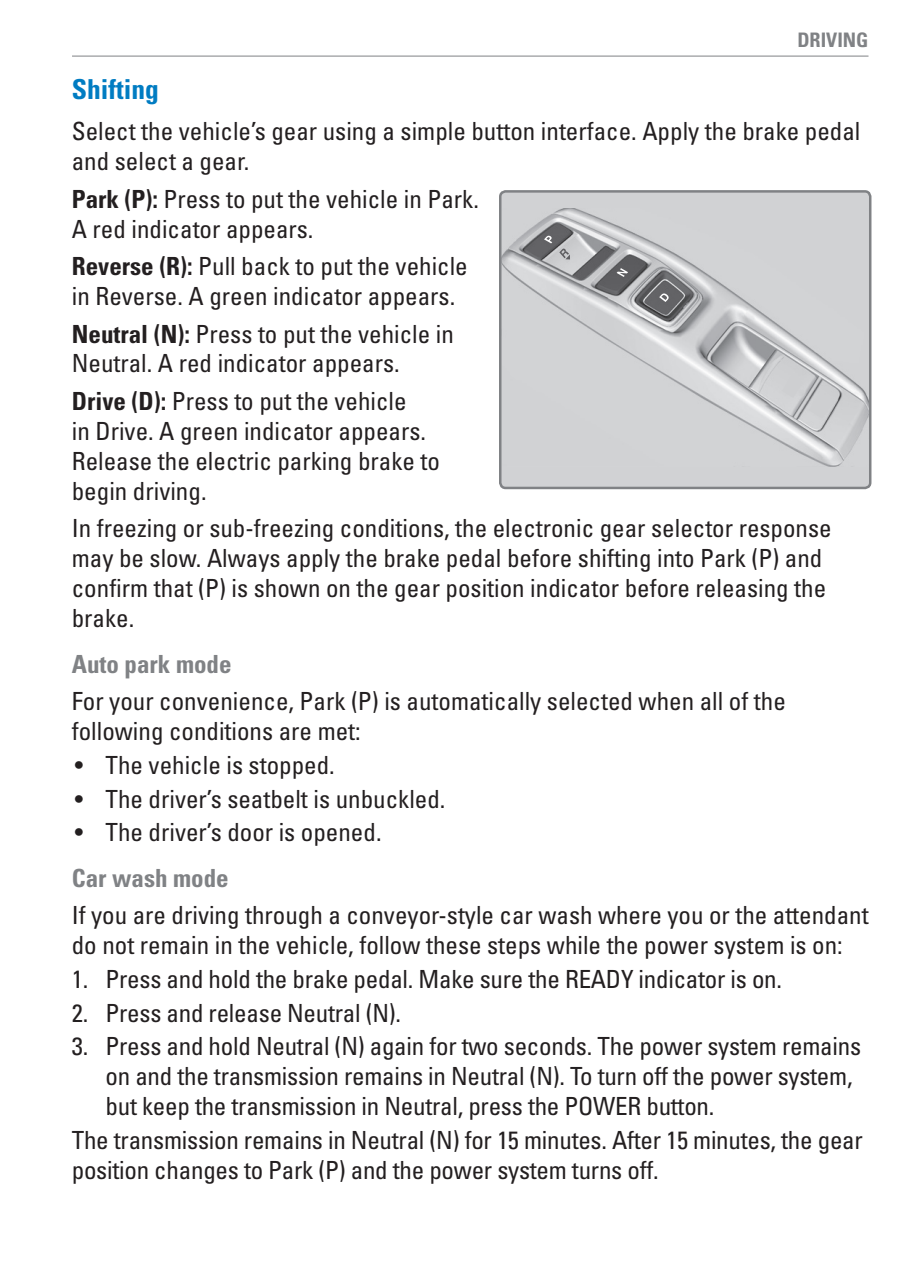
<style>
.page{position:relative;width:923px;height:1270px;background:#fff}
.page>*{position:absolute;margin:0;border:0;box-sizing:border-box;transform-origin:0 0}
.level_1_header{font:700 condensed 27.5px "Univers LT Std";color:#007cc2}
.level_1_paragraph{font:condensed 25px/30px "Univers LT Std";color:#231f20}
.level_1_paragraph_bo{font:condensed 25px/30px "Univers LT Std";color:#231f20}
.level_1_gray_header{font:700 condensed 25px "Univers LT Std";color:#808285}
.t1{font:700 condensed 20px "Univers LT Std";color:#808285}
.s1{font-weight:700}
</style>
<div class="page">
<hr style="left:72px;top:56px;width:796px;height:1px;background:#808285">
<div style="left:500px;top:191px;width:370px;height:297px;background:#d1d2d4;border-radius:5px"></div>
<img style="left:502px;top:208px;width:366px;height:258px">
<svg style="left:808px;top:391px;width:26px;height:28px"></svg>
<svg style="left:782px;top:376px;width:20px;height:22px"></svg>
<svg style="left:615px;top:264px;width:15px;height:16px"></svg>
<svg style="left:656px;top:289px;width:16px;height:16px"></svg>
<svg style="left:541px;top:232px;width:33px;height:31px"></svg>
<div style="left:499px;top:190px;width:372px;height:299px;border:2px solid #808285;border-radius:5px"></div>
<p class="t1" style="left:797px;top:27px;width:73px">DRIVING</p>
<h2 class="level_1_header" style="left:72px;top:72px;width:89px">Shifting</h2>
<p class="level_1_paragraph" style="left:72px;top:116px;width:790px">Select the vehicle’s gear using a simple button interface. Apply the brake pedal and select a gear.</p>
<p class="level_1_paragraph_bo" style="left:72px;top:184px;width:408px"><span class="s1">Park (P):</span> Press to put the vehicle in Park.<br>A red indicator appears.</p>
<p class="level_1_paragraph_bo" style="left:72px;top:251px;width:397px"><span class="s1">Reverse (R):</span> Pull back to put the vehicle in Reverse. A green indicator appears.</p>
<p class="level_1_paragraph_bo" style="left:72px;top:318px;width:383px"><span class="s1">Neutral (N):</span> Press to put the vehicle in<br>Neutral. A red indicator appears.</p>
<p class="level_1_paragraph_bo" style="left:72px;top:385px;width:369px"><span class="s1">Drive (D):</span> Press to put the vehicle<br>in Drive. A green indicator appears.<br>Release the electric parking brake to begin driving.</p>
<p class="level_1_paragraph" style="left:72px;top:513px;width:761px">In freezing or sub-freezing conditions, the electronic gear selector response may be slow. Always apply the brake pedal before shifting into Park (P) and confirm that (P) is shown on the gear position indicator before releasing the brake.</p>
<p class="level_1_gray_header" style="left:72px;top:649px;width:161px">Auto park mode</p>
<p class="level_1_paragraph" style="left:72px;top:686px;width:715px">For your convenience, Park (P) is automatically selected when all of the following conditions are met:</p>
<p class="level_1_paragraph" style="left:75px;top:750px;width:261px">• The vehicle is stopped.</p>
<p class="level_1_paragraph" style="left:75px;top:783px;width:372px">• The driver’s seatbelt is unbuckled.</p>
<p class="level_1_paragraph" style="left:75px;top:817px;width:308px">• The driver’s door is opened.</p>
<p class="level_1_gray_header" style="left:72px;top:863px;width:158px">Car wash mode</p>
<p class="level_1_paragraph" style="left:72px;top:900px;width:798px">If you are driving through a conveyor-style car wash where you or the attendant do not remain in the vehicle, follow these steps while the power system is on:</p>
<p class="level_1_paragraph" style="left:72px;top:964px;width:711px">1. Press and hold the brake pedal. Make sure the READY indicator is on.</p>
<p class="level_1_paragraph" style="left:72px;top:997px;width:331px">2. Press and release Neutral (N).</p>
<p class="level_1_paragraph" style="left:106px;top:1031px;width:757px;text-indent:-34px">3. Press and hold Neutral (N) again for two seconds. The power system remains on and the transmission remains in Neutral (N). To turn off the power system, but keep the transmission in Neutral, press the POWER button.</p>
<p class="level_1_paragraph" style="left:72px;top:1124px;width:792px">The transmission remains in Neutral (N) for 15 minutes. After 15 minutes, the gear position changes to Park (P) and the power system turns off.</p>
</div>
